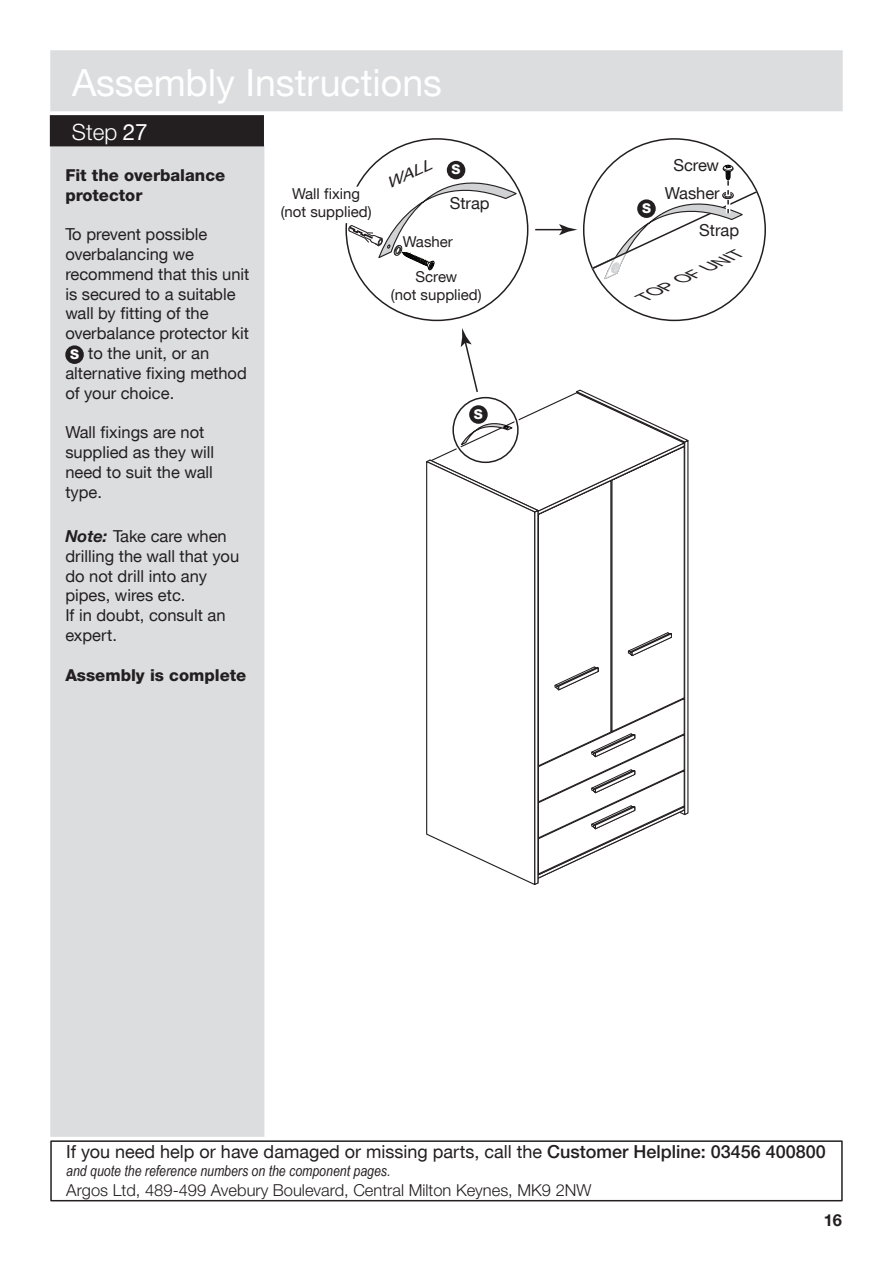
<style>
.page{position:relative;width:893px;height:1263px;background:#fff}
.page>*{position:absolute;margin:0;border:0;box-sizing:border-box;transform-origin:0 0}
.t1{font:37.5px "Helvetica Neue CE";color:#fff}
.t2{font:300 22.5px "Helvetica Neue CE";color:#fff}
.t3{font:18px "Helvetica Neue CE";color:#231f20}
.t4{font:16.5px/19.8px "Helvetica Neue CE";color:#231f20}
.t5{font:300 16.5px "Helvetica Neue CE";color:#231f20}
.t6{font:800 16.5px/19.8px "Helvetica Neue CE";color:#231f20}
.t7{font:700 16.5px "Helvetica Neue CE";color:#231f20}
.t8{font:italic 15px "Arial Narrow";color:#231f20}
.t9{font:15px/18px "Helvetica Neue CE";color:#231f20;text-align:center}
.t10{font:italic 15px "Helvetica Neue CE";color:#231f20;scale:1.22 1}
.t11{font:italic 13.95px "Helvetica Neue CE";color:#231f20;scale:1.31 1}
.t12{font:800 13.5px "Helvetica Neue CE";color:#fff}
.s1{font-weight:400}
.s2{font-weight:700;font-style:italic}
.s3{font-weight:500}
</style>
<div class="page">
<div style="left:51px;top:51px;width:791px;height:60px;background:#dcdddf"></div>
<div style="left:50px;top:50px;width:793px;height:61px;border:2px solid #dcdddf"></div>
<div style="left:51px;top:146px;width:213px;height:990px;background:#dcdddf"></div>
<div style="left:50px;top:145px;width:214px;height:992px;border:2px solid #dcdddf"></div>
<div style="left:51px;top:116px;width:212px;height:30px;background:#231f20"></div>
<div style="left:50px;top:115px;width:214px;height:31px;border:2px solid #231f20"></div>
<div style="left:50px;top:1140px;width:793px;height:61px;border:2px solid #231f20"></div>
<div style="left:66px;top:346px;width:17px;height:17px;background:#231f20;border-radius:50%"></div>
<div style="left:65px;top:345px;width:19px;height:19px;border:2px solid #231f20;border-radius:50%"></div>
<svg style="left:426px;top:328px;width:263px;height:557px"></svg>
<svg style="left:348px;top:151px;width:170px;height:120px"></svg>
<div style="left:337px;top:187px;width:27px;height:35px;background:#fff"></div>
<div style="left:448px;top:162px;width:17px;height:17px;background:#231f20;border-radius:50%"></div>
<div style="left:447px;top:161px;width:18px;height:18px;border:2px solid #231f20;border-radius:50%"></div>
<svg style="left:590px;top:164px;width:169px;height:116px"></svg>
<div style="left:638px;top:200px;width:17px;height:17px;background:#231f20;border-radius:50%"></div>
<div style="left:637px;top:199px;width:19px;height:19px;border:2px solid #231f20;border-radius:50%"></div>
<svg style="left:535px;top:224px;width:42px;height:11px"></svg>
<p class="t1" style="left:72px;top:60px;width:371px">Assembly Instructions</p>
<p class="t2" style="left:72px;top:118px;width:77px">Step <span class="s1">27</span></p>
<p class="t6" style="left:65px;top:165px;width:161px">Fit the overbalance protector</p>
<p class="t4" style="left:65px;top:225px;width:186px">To prevent possible overbalancing we recommend that this unit is secured to a suitable wall by fitting of the overbalance protector kit . to the unit, or an alternative fixing method of your choice.</p>
<p class="t4" style="left:65px;top:423px;width:150px">Wall fixings are not supplied as they will need to suit the wall type.</p>
<p class="t4" style="left:65px;top:526px;width:175px"><span class="s2">Note:</span> Take care when drilling the wall that you do not drill into any pipes, wires etc.<br>If in doubt, consult an expert.</p>
<p class="t6" style="left:65px;top:665px;width:182px">Assembly is complete</p>
<p class="t12" style="left:70px;top:346px;width:11px">S</p>
<p class="t9" style="left:281px;top:185px;width:92px">Wall fixing (not supplied)</p>
<p class="t10" style="left:383px;top:176px;width:41px;rotate:-25deg">WALL</p>
<p class="t12" style="left:452px;top:161px;width:11px">S</p>
<p class="t4" style="left:450px;top:194px;width:42px">Strap</p>
<p class="t9" style="left:403px;top:232px;width:51px">Washer</p>
<p class="t9" style="left:391px;top:268px;width:92px">Screw<br>(not supplied)</p>
<p class="t12" style="left:474px;top:406px;width:11px">S</p>
<p class="t4" style="left:673px;top:155px;width:47px">Screw</p>
<p class="t12" style="left:642px;top:200px;width:11px">S</p>
<p class="t4" style="left:665px;top:183px;width:56px">Washer</p>
<p class="t4" style="left:699px;top:221px;width:42px">Strap</p>
<p class="t11" style="left:640px;top:289px;width:86px;rotate:-25deg">TOP OF UNIT</p>
<p class="t3" style="left:66px;top:1141px;width:761px">If you need help or have damaged or missing parts, call the <span class="s3">Customer Helpline: 03456 400800</span></p>
<p class="t8" style="left:66px;top:1160px;width:326px">and quote the reference numbers on the component pages.</p>
<p class="t5" style="left:66px;top:1180px;width:527px">Argos Ltd, 489-499 Avebury Boulevard, Central Milton Keynes, MK9 2NW</p>
<p class="t7" style="left:824px;top:1210px;width:20px">16</p>
</div>
